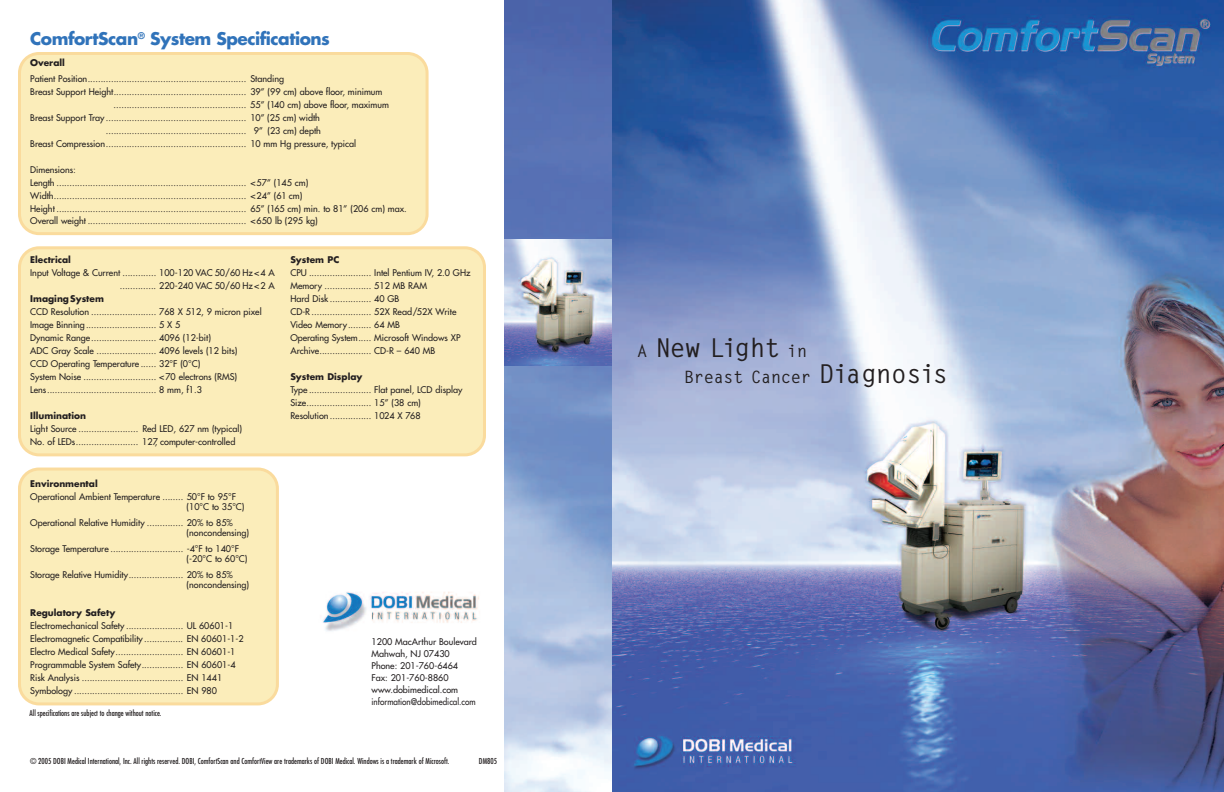
<style>
.page{position:relative;width:1224px;height:792px;background:#fff}
.page>*{position:absolute;margin:0;border:0;box-sizing:border-box;transform-origin:0 0}
.t1{font:700 26px "Letter Gothic";letter-spacing:-.035em;color:#231f20}
.t2{font:700 17px "Futura";letter-spacing:-.03em;color:#3073ba}
.t3{font:700 17px "Letter Gothic";letter-spacing:-.02em;color:#231f20}
.t4{font:9px/13px "Futura";color:#231f20}
.t5{font:700 9px "Futura";color:#231f20}
.t6{font:condensed 8px "Futura";color:#231f20}
.s1{font-style:inherit}
.s2{font-size:17px}
.s3{font-size:26px}
</style>
<div class="page">
<img style="left:323px;top:592px;width:156px;height:39px">
<div style="left:18px;top:52px;width:411px;height:183px;background:#fbedba"></div>
<div style="left:18px;top:246px;width:468px;height:210px;background:#fbedba"></div>
<div style="left:18px;top:468px;width:261px;height:237px;background:#fbedba"></div>
<img style="left:504px;top:0;width:720px;height:792px">
<img style="left:504px;top:239px;width:108px;height:126px">
<h2 class="t2" style="left:30px;top:31px;width:301px">ComfortScan<sup>®</sup> System Specifications</h2>
<p class="t5" style="left:30px;top:59px;width:36px">Overall</p>
<p class="t4" style="left:30px;top:73px;width:255px">Patient Position............................................................. Standing</p>
<p class="t4" style="left:30px;top:86px;width:354px">Breast Support Height................................................... 39” (99 cm) above floor, minimum</p>
<p class="t4" style="left:114px;top:99px;width:277px">................................................... 55” (140 cm) above floor, maximum</p>
<p class="t4" style="left:30px;top:112px;width:291px">Breast Support Tray...................................................... 10” (25 cm) width</p>
<p class="t4" style="left:106px;top:125px;width:217px">...................................................... 9” (23 cm) depth</p>
<p class="t4" style="left:30px;top:138px;width:327px">Breast Compression...................................................... 10 mm Hg pressure, typical</p>
<p class="t4" style="left:30px;top:163px;width:378px">Dimensions<span class="s1">:<br></span>Length ......................................................................... &lt;57” (145 cm)<br>Width.......................................................................... &lt;24” (61 cm)<br>Height ......................................................................... 65” (165 cm) min. to 81” (206 cm) max.<br>Overall weight ............................................................. &lt;650 lb (295 kg)</p>
<p class="t5" style="left:30px;top:256px;width:42px">Electrical</p>
<p class="t4" style="left:30px;top:267px;width:246px;text-align:right">Input Voltage &amp; Current ............. 100-120 VAC 50/60 Hz&lt;4 A .............. 220-240 VAC 50/60 Hz&lt;2 A</p>
<p class="t5" style="left:30px;top:295px;width:75px">Imaging System</p>
<p class="t4" style="left:30px;top:306px;width:233px">CCD Resolution ......................... 768 X 512, 9 micron pixel Image Binning........................... 5 X 5<br>Dynamic Range......................... 4096 (12-bit)<br>ADC Gray Scale ....................... 4096 levels (12 bits)<br>CCD Operating Temperature...... 32°F (0°C)<br>System Noise ............................ &lt;70 electrons (RMS)<br>Lens.......................................... 8 mm, f1.3</p>
<p class="t5" style="left:30px;top:411px;width:57px">Illumination</p>
<p class="t4" style="left:30px;top:422px;width:213px">Light Source ....................... Red LED, 627 nm (typical)<br>No. of LEDs........................ 127, computer-controlled</p>
<p class="t5" style="left:30px;top:479px;width:69px">Environmental</p>
<p class="t4" style="left:187px;top:492px;width:59px;line-height:10px;text-indent:-156px">Operational Ambient Temperature ........ 50°F to 95°F (10°C to 35°C)</p>
<p class="t4" style="left:187px;top:518px;width:64px;line-height:10px;text-indent:-156px">Operational Relative Humidity .............. 20% to 85% (noncondensing)</p>
<p class="t4" style="left:187px;top:544px;width:62px;line-height:10px;text-indent:-156px">Storage Temperature ............................ -4°F to 140°F (-20°C to 60°C)</p>
<p class="t4" style="left:187px;top:570px;width:64px;line-height:10px;text-indent:-156px">Storage Relative Humidity..................... 20% to 85% (noncondensing)</p>
<p class="t5" style="left:30px;top:609px;width:86px">Regulatory Safety</p>
<p class="t4" style="left:30px;top:620px;width:215px">Electromechanical Safety ...................... UL 60601-1<br>Electromagnetic Compatibility ............... EN 60601-1-2<br>Electro Medical Safety.......................... EN 60601-1<br>Programmable System Safety................ EN 60601-4<br>Risk Analysis ....................................... EN 1441<br>Symbology .......................................... EN 980</p>
<p class="t5" style="left:290px;top:256px;width:50px">System PC</p>
<p class="t4" style="left:290px;top:267px;width:182px">CPU ........................ Intel Pentium IV, 2.0 GHz Memory .................. 512 MB RAM<br>Hard Disk ................ 40 GB<br>CD-R ....................... 52X Read/52X Write Video Memory......... 64 MB<br>Operating System..... Microsoft Windows XP Archive.................... CD-R – 640 MB</p>
<p class="t5" style="left:290px;top:372px;width:74px">System Display</p>
<p class="t4" style="left:290px;top:384px;width:174px">Type ........................ Flat panel, LCD display<br>Size......................... 15” (38 cm)<br>Resolution................ 1024 X 768</p>
<p class="t4" style="left:372px;top:636px;width:107px;line-height:12px">1200 MacArthur Boulevard<br>Mahwah, NJ 07430<br>Phone: 201-760-6464<br>Fax: 201-760-8860 www.dobimedical.com information@dobimedical.com</p>
<p class="t6" style="left:30px;top:709px;width:133px">All specifications are subject to change without notice.</p>
<p class="t6" style="left:30px;top:758px;width:421px">© 2005 DOBI Medical International, Inc. All rights reserved. DOBI, ComfortScan and ComfortView are trademarks of DOBI Medical. Windows is a trademark of Microsoft.</p>
<p class="t6" style="left:479px;top:758px;width:20px">DM805</p>
<h1 class="t1" style="left:637px;top:336px;width:172px"><span class="s2">A</span> New Light <span class="s2">in</span></h1>
<h2 class="t3" style="left:684px;top:369px;width:266px">Breast Cancer <span class="s3">Diagnosis</span></h2>
</div>
